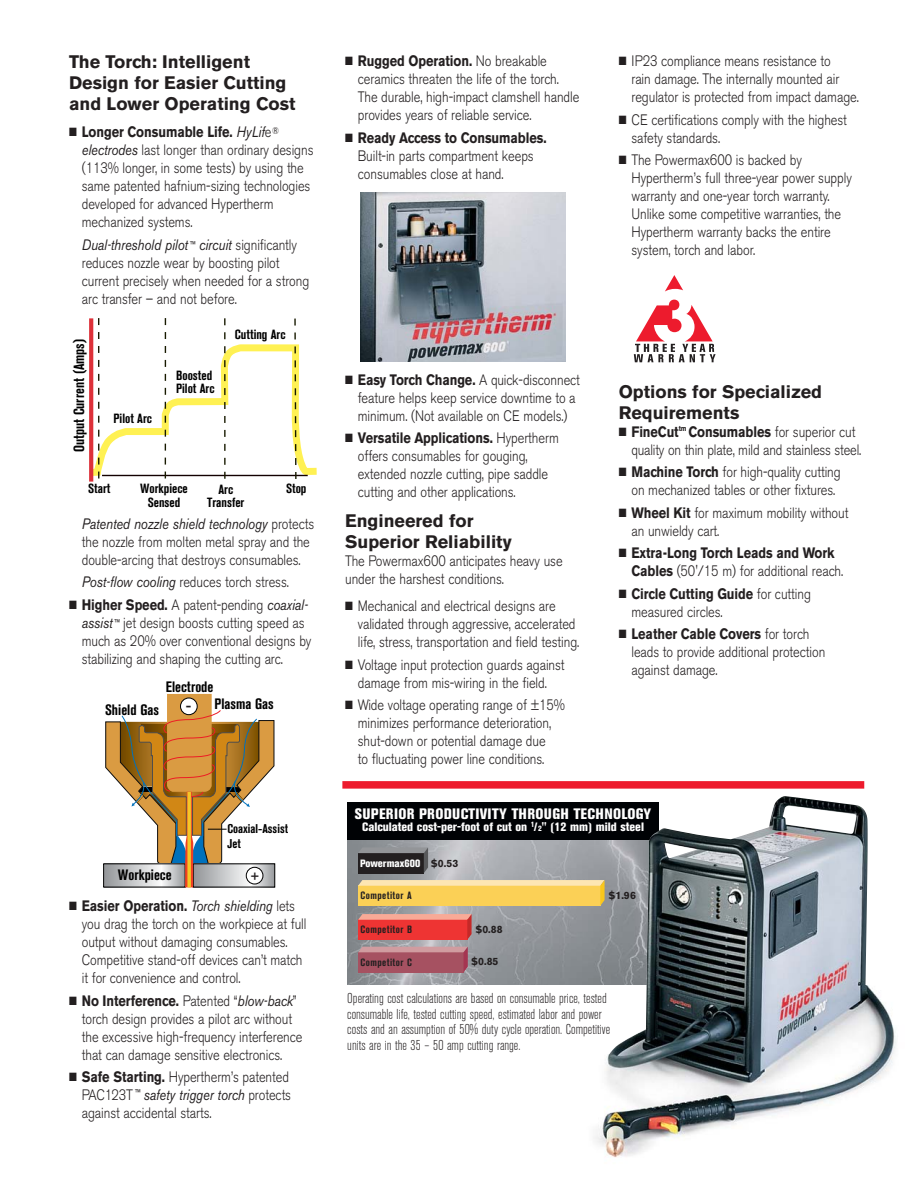
<style>
.page{position:relative;width:918px;height:1188px;background:#fff}
.page>*{position:absolute;margin:0;border:0;box-sizing:border-box;transform-origin:0 0}
.t1{font:700 18px/21px "Akzidenz Grotesk BE";color:#231f20}
.t2{font:700 condensed 16.5px "Akzidenz Grotesk BE";color:#231f20}
.t3{font:300 15px/18px "Akzidenz Grotesk BE";letter-spacing:-.005em;color:#231f20;scale:.85 1}
.t4{font:700 15px/18px "Akzidenz Grotesk BE";letter-spacing:-.005em;color:#231f20;scale:.85 1}
.t5{font:800 condensed 15px "Akzidenz Grotesk BE";letter-spacing:.02em;color:#fff}
.t6{font:700 condensed 15px "Akzidenz Grotesk BE";color:#000}
.t7{font:700 condensed 14.7px "Akzidenz Grotesk BE";color:#000}
.t8{font:300 condensed 14.25px/15.8px "Akzidenz Grotesk BE";color:#231f20}
.t9{font:700 condensed 13.2px/13.2px "Akzidenz Grotesk BE";color:#000;text-align:center}
.t10{font:700 condensed 12.6px/15px "Akzidenz Grotesk BE";color:#000}
.t11{font:800 condensed 12px "Akzidenz Grotesk BE";color:#fff}
.t12{font:700 condensed 10.5px "Akzidenz Grotesk BE";letter-spacing:.04em;color:#231f20}
.t13{font:700 10.5px "Akzidenz Grotesk BE";letter-spacing:.01em;color:#231f20}
.t14{font:800 condensed 10.5px "Akzidenz Grotesk BE";color:#fff}
.s1{font-weight:700}
.s2{font-weight:400;font-style:italic}
.s3{font-weight:400;font-style:italic;font-size:9.75px}
.s4{font-weight:300}
.s5{font-size:7.5px}
</style>
<div class="page">
<img style="left:347px;top:840px;width:236px;height:145px">
<svg style="left:358px;top:947px;width:110px;height:25px;background:#ae606d"></svg>
<svg style="left:358px;top:914px;width:114px;height:26px;background:#ed4d49"></svg>
<svg style="left:358px;top:880px;width:225px;height:26px;background:#fad46a"></svg>
<svg style="left:358px;top:847px;width:70px;height:26px;background:#3f3d3e"></svg>
<div style="left:103px;top:864px;width:82px;height:23px;border:1px solid #000"></div>
<div style="left:193px;top:864px;width:82px;height:23px;border:1px solid #000"></div>
<svg style="left:105px;top:694px;width:169px;height:193px"></svg>
<svg style="left:89px;top:318px;width:228px;height:164px"></svg>
<div style="left:342px;top:781px;width:522px;height:8px;background:#ed1b2d"></div>
<div style="left:347px;top:803px;width:312px;height:37px;background:#000205"></div>
<img style="left:361px;top:192px;width:204px;height:170px">
<img style="left:583px;top:796px;width:313px;height:362px">
<svg style="left:665px;top:275px;width:18px;height:17px"></svg>
<svg style="left:634px;top:300px;width:82px;height:62px"></svg>
<p class="t1" style="left:69px;top:53px;width:228px">The Torch: Intelligent<br>Design for Easier Cutting and Lower Operating Cost</p>
<p class="t3" style="left:82px;top:125px;width:274px;text-indent:-13px">■ <span class="s1">Longer Consumable Life.</span> <span class="s2">HyLif</span>e<sup>® </sup><span class="s2">electrodes</span> last longer than ordinary designs (113% longer, in some tests) by using the same patented hafnium-sizing technologies developed for advanced Hypertherm mechanized systems.</p>
<p class="t3" style="left:82px;top:237px;width:269px"><span class="s2">Dual-threshold pilot</span> <span class="s3">™</span> <span class="s2">circuit</span> significantly reduces nozzle wear by boosting pilot current precisely when needed for a strong arc transfer – and not before.</p>
<p class="t7" style="left:74px;top:452px;width:115px;rotate:-90deg">Output Current (Amps)</p>
<p class="t9" style="left:114px;top:413px;width:40px">Pilot Arc</p>
<p class="t9" style="left:176px;top:370px;width:40px;text-align:left">Boosted<br>Pilot Arc</p>
<p class="t9" style="left:235px;top:329px;width:52px">Cutting Arc</p>
<p class="t9" style="left:88px;top:483px;width:24px">Start</p>
<p class="t9" style="left:140px;top:483px;width:49px">Workpiece<br>Sensed</p>
<p class="t9" style="left:207px;top:484px;width:39px">Arc<br>Transfer</p>
<p class="t9" style="left:286px;top:483px;width:22px">Stop</p>
<p class="t3" style="left:82px;top:516px;width:275px"><span class="s2">Patented nozzle shield technology</span> protects the nozzle from molten metal spray and the double-arcing that destroys consumables.</p>
<p class="t3" style="left:82px;top:575px;width:245px"><span class="s2">Post-flow cooling</span> reduces torch stress.</p>
<p class="t3" style="left:82px;top:597px;width:272px;text-indent:-13px">■ <span class="s1">Higher Speed.</span> A patent-pending <span class="s2">coaxial&shy;assist</span> <span class="s3">™</span> jet design boosts cutting speed as much as 20% over conventional designs by stabilizing and shaping the cutting arc.</p>
<p class="t6" style="left:166px;top:682px;width:49px">Electrode</p>
<p class="t6" style="left:105px;top:704px;width:55px">Shield Gas</p>
<p class="t2" style="left:186px;top:700px;width:7px">-</p>
<p class="t6" style="left:215px;top:699px;width:61px">Plasma Gas</p>
<p class="t6" style="left:118px;top:870px;width:55px">Workpiece</p>
<p class="t10" style="left:228px;top:823px;width:62px">Coaxial-Assist<br>Jet</p>
<p class="t2" style="left:251px;top:869px;width:10px">+</p>
<p class="t3" style="left:82px;top:899px;width:266px;text-indent:-13px">■ <span class="s1">Easier Operation.</span> <span class="s2">Torch shielding</span> lets you drag the torch on the workpiece at full output without damaging consumables.<br>Competitive stand-off devices can’t match it for convenience and control.</p>
<p class="t3" style="left:82px;top:993px;width:261px;text-indent:-13px">■ <span class="s1">No Interference.</span> Patented “<span class="s2">blow-back</span>” torch design provides a pilot arc without the excessive high-frequency interference that can damage sensitive electronics.</p>
<p class="t3" style="left:82px;top:1070px;width:248px;text-indent:-13px">■ <span class="s1">Safe Starting.</span> Hypertherm’s patented<br>PAC123T <sup>™</sup> <span class="s2">safety trigger torch</span> protects against accidental starts.</p>
<p class="t3" style="left:358px;top:54px;width:262px;text-indent:-13px">■ <span class="s1">Rugged Operation.</span> No breakable ceramics threaten the life of the torch.<br>The durable, high-impact clamshell handle provides years of reliable service.</p>
<p class="t3" style="left:358px;top:130px;width:224px;text-indent:-13px">■ <span class="s1">Ready Access to Consumables.<br></span>Built-in parts compartment keeps consumables close at hand.</p>
<p class="t3" style="left:631px;top:54px;width:269px;text-indent:-13px">■ IP23 compliance means resistance to<br>rain damage. The internally mounted air regulator is protected from impact damage.</p>
<p class="t3" style="left:631px;top:112px;width:255px;text-indent:-13px">■ CE certifications comply with the highest safety standards.</p>
<p class="t3" style="left:631px;top:153px;width:261px;text-indent:-13px">■ The Powermax600 is backed by Hypertherm’s full three-year power supply warranty and one-year torch warranty.<br>Unlike some competitive warranties, the Hypertherm warranty backs the entire system, torch and labor.</p>
<p class="t3" style="left:345px;top:372px;width:278px;text-align:center">■ <span class="s1">Easy Torch Change.</span> A quick-disconnect feature helps keep service downtime to a minimum. (Not available on CE models.)</p>
<p class="t3" style="left:358px;top:431px;width:238px;text-indent:-13px">■ <span class="s1">Versatile Applications.</span> Hypertherm offers consumables for gouging, extended nozzle cutting, pipe saddle cutting and other applications.</p>
<p class="t1" style="left:345px;top:512px;width:168px">Engineered for<br>Superior Reliability</p>
<p class="t3" style="left:345px;top:554px;width:257px">The Powermax600 anticipates heavy use under the harshest conditions.</p>
<p class="t3" style="left:358px;top:599px;width:262px;text-indent:-13px">■ Mechanical and electrical designs are validated through aggressive, accelerated life, stress, transportation and field testing.</p>
<p class="t3" style="left:345px;top:657px;width:260px;text-align:center">■ Voltage input protection guards against damage from mis-wiring in the field.</p>
<p class="t3" style="left:345px;top:698px;width:260px;text-align:center">■ Wide voltage operating range of ±15% minimizes performance deterioration, shut-down or potential damage due<br>to fluctuating power line conditions.</p>
<p class="t1" style="left:619px;top:382px;width:205px">Options for Specialized<br>Requirements</p>
<p class="t3" style="left:631px;top:424px;width:272px;text-indent:-13px">■ <span class="s1">FineCut</span><sup>tm</sup> <span class="s1">Consumables</span> for superior cut quality on thin plate, mild and stainless steel.</p>
<p class="t3" style="left:619px;top:465px;width:263px;text-align:center">■ <span class="s1">Machine Torch</span> for high-quality cutting on mechanized tables or other fixtures.</p>
<p class="t3" style="left:631px;top:505px;width:257px;text-indent:-13px">■ <span class="s1">Wheel Kit</span> for maximum mobility without an unwieldy cart.</p>
<p class="t4" style="left:631px;top:545px;width:251px;text-indent:-13px">■ Extra-Long Torch Leads and Work<br>Cables <span class="s4">(50'/15 m) for additional reach.</span></p>
<p class="t3" style="left:631px;top:586px;width:213px;text-indent:-13px">■ <span class="s1">Circle Cutting Guide</span> for cutting measured circles.</p>
<p class="t3" style="left:631px;top:627px;width:230px;text-indent:-13px">■ <span class="s1">Leather Cable Covers</span> for torch leads to provide additional protection against damage.</p>
<p class="t5" style="left:355px;top:809px;width:298px">SUPERIOR PRODUCTIVITY THROUGH TECHNOLOGY</p>
<p class="t11" style="left:362px;top:823px;width:283px">Calculated cost-per-foot of cut on <sup>1</sup>/<span class="s5">2</span>" (12 mm) mild steel</p>
<p class="t14" style="left:360px;top:859px;width:62px">Powermax600</p>
<p class="t12" style="left:361px;top:892px;width:53px">Competitor A</p>
<p class="t12" style="left:361px;top:926px;width:53px">Competitor B</p>
<p class="t12" style="left:361px;top:958px;width:53px">Competitor C</p>
<p class="t13" style="left:431px;top:860px;width:29px">$0.53</p>
<p class="t13" style="left:475px;top:925px;width:29px">$0.88</p>
<p class="t13" style="left:471px;top:957px;width:29px">$0.85</p>
<p class="t13" style="left:608px;top:891px;width:29px">$1.96</p>
<p class="t8" style="left:347px;top:991px;width:264px">Operating cost calculations are based on consumable price, tested consumable life, tested cutting speed, estimated labor and power costs and an assumption of 50% duty cycle operation. Competitive units are in the 35 – 50 amp cutting range.</p>
</div>
